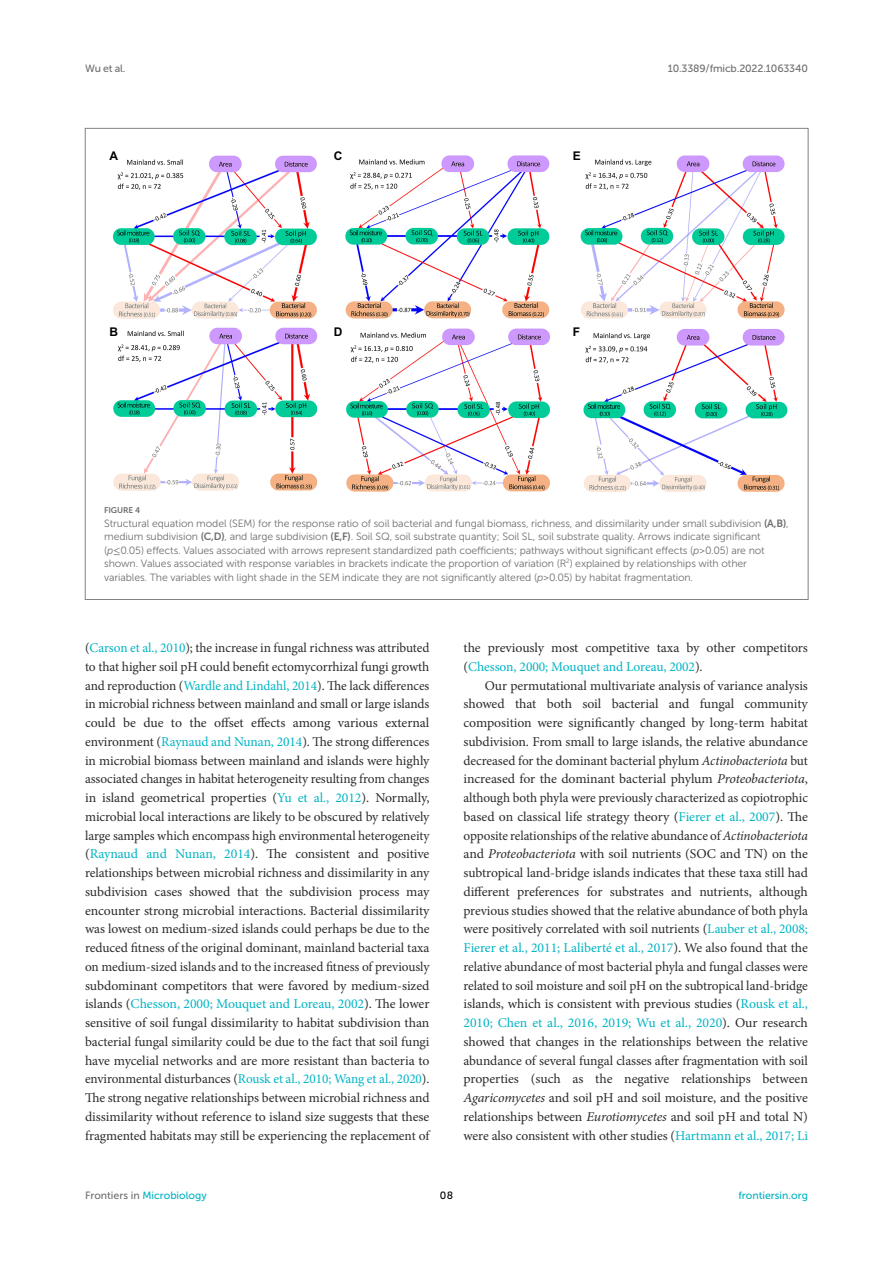
<style>
.page{position:relative;width:893px;height:1263px;background:#fff}
.page>*{position:absolute;margin:0;border:0;box-sizing:border-box;transform-origin:0 0}
.TEXT{font:13.5px/18.8px "Minion Pro";letter-spacing:-.005em;color:#2b2b2a;text-align:justify}
.t1{font:700 12px "Arial";color:#000}
.FIG_LEG{font:10.5px/13.5px "Museo Sans 300";letter-spacing:-.01em;color:#706f70}
.t2{font:10.5px "Museo Sans 500";color:#00b4c4}
.t3{font:10.5px "Museo Sans 500";letter-spacing:-.015em;color:#706f70}
.t4{font:10.5px "Museo Sans 500";color:#000}
.FIG_HD{font:8.25px "Museo Sans 700";letter-spacing:-.01em;color:#706f70}
.s1{font-family:"Museo Sans 700"}
.s2{font-style:italic}
.s3{font-family:"STIX General"}
.s4{color:#00b4c4}
.s5{color:#706f70}
</style>
<div class="page">
<img style="left:112px;top:155px;width:676px;height:337px">
<p class="t3" style="left:85px;top:63px;width:42px">Wu et al.</p>
<p class="t3" style="left:668px;top:63px;width:142px">10.3389/fmicb.2022.1063340</p>
<p class="t1" style="left:109px;top:147px;width:10px">A</p>
<p class="t1" style="left:334px;top:147px;width:10px">C</p>
<p class="t1" style="left:573px;top:147px;width:10px">E</p>
<p class="t1" style="left:109px;top:324px;width:10px">B</p>
<p class="t1" style="left:334px;top:324px;width:10px">D</p>
<p class="t1" style="left:573px;top:324px;width:9px">F</p>
<p class="FIG_HD" style="left:104px;top:506px;width:37px">FIGURE 4</p>
<p class="FIG_LEG" style="left:104px;top:516px;width:686px">Structural equation model (SEM) for the response ratio of soil bacterial and fungal biomass, richness, and dissimilarity under small subdivision <span class="s1">(A,B)</span>, medium subdivision <span class="s1">(C,D)</span>, and large subdivision <span class="s1">(E,F)</span>. Soil SQ, soil substrate quantity; Soil SL, soil substrate quality. Arrows indicate significant<br>(<span class="s2">p</span><span class="s3">≤</span> 0.05) effects. Values associated with arrows represent standardized path coefficients; pathways without significant effects (<span class="s2">p</span> &gt; 0.05) are not shown. Values associated with response variables in brackets indicate the proportion of variation (R<sup>2</sup>) explained by relationships with other variables. The variables with light shade in the SEM indicate they are not significantly altered (<span class="s2">p</span> &gt; 0.05) by habitat fragmentation.</p>
<p class="TEXT" style="left:85px;top:638px;width:346px">(<span class="s4">Carson et al., 2010</span>); the increase in fungal richness was attributed to that higher soil pH could benefit ectomycorrhizal fungi growth and reproduction (<span class="s4">Wardle and Lindahl, 2014</span>). The lack differences in microbial richness between mainland and small or large islands could be due to the offset effects among various external environment (<span class="s4">Raynaud and Nunan, 2014</span>). The strong differences in microbial biomass between mainland and islands were highly associated changes in habitat heterogeneity resulting from changes in island geometrical properties (<span class="s4">Yu et al., 2012</span>). Normally, microbial local interactions are likely to be obscured by relatively large samples which encompass high environmental heterogeneity (<span class="s4">Raynaud and Nunan, 2014</span>). The consistent and positive relationships between microbial richness and dissimilarity in any subdivision cases showed that the subdivision process may encounter strong microbial interactions. Bacterial dissimilarity was lowest on medium-sized islands could perhaps be due to the reduced fitness of the original dominant, mainland bacterial taxa on medium-sized islands and to the increased fitness of previously subdominant competitors that were favored by medium-sized islands (<span class="s4">Chesson, 2000; Mouquet and Loreau, 2002</span>). The lower sensitive of soil fungal dissimilarity to habitat subdivision than bacterial fungal similarity could be due to the fact that soil fungi have mycelial networks and are more resistant than bacteria to environmental disturbances (<span class="s4">Rousk et al., 2010; Wang et al., 2020</span>).<br>The strong negative relationships between microbial richness and dissimilarity without reference to island size suggests that these fragmented habitats may still be experiencing the replacement of</p>
<p class="TEXT" style="left:463px;top:638px;width:346px">the previously most competitive taxa by other competitors (<span class="s4">Chesson, 2000; Mouquet and Loreau, 2002</span>).</p>
<p class="TEXT" style="left:463px;top:676px;width:346px;text-indent:21px">Our permutational multivariate analysis of variance analysis showed that both soil bacterial and fungal community composition were significantly changed by long-term habitat subdivision. From small to large islands, the relative abundance decreased for the dominant bacterial phylum <span class="s2">Actinobacteriota</span> but increased for the dominant bacterial phylum <span class="s2">Proteobacteriota</span>, although both phyla were previously characterized as copiotrophic based on classical life strategy theory (<span class="s4">Fierer et al., 2007</span>). The opposite relationships of the relative abundance of <span class="s2">Actinobacteriota </span>and <span class="s2">Proteobacteriota</span> with soil nutrients (SOC and TN) on the subtropical land-bridge islands indicates that these taxa still had different preferences for substrates and nutrients, although previous studies showed that the relative abundance of both phyla were positively correlated with soil nutrients (<span class="s4">Lauber et al., 2008; Fierer et al., 2011; Laliberté et al., 2017</span>). We also found that the relative abundance of most bacterial phyla and fungal classes were related to soil moisture and soil pH on the subtropical land-bridge islands, which is consistent with previous studies (<span class="s4">Rousk et al., 2010; Chen et al., 2016, 2019; Wu et al., 2020</span>). Our research showed that changes in the relationships between the relative abundance of several fungal classes after fragmentation with soil properties (such as the negative relationships between <span class="s2">Agaricomycetes</span> and soil pH and soil moisture, and the positive relationships between <span class="s2">Eurotiomycetes</span> and soil pH and total N) were also consistent with other studies (<span class="s4">Hartmann et al., 2017; Li</span></p>
<p class="t2" style="left:85px;top:1190px;width:123px"><span class="s5">Frontiers in</span> Microbiology</p>
<p class="t4" style="left:440px;top:1190px;width:15px">08</p>
<p class="t2" style="left:738px;top:1190px;width:71px">frontiersin.org</p>
</div>
